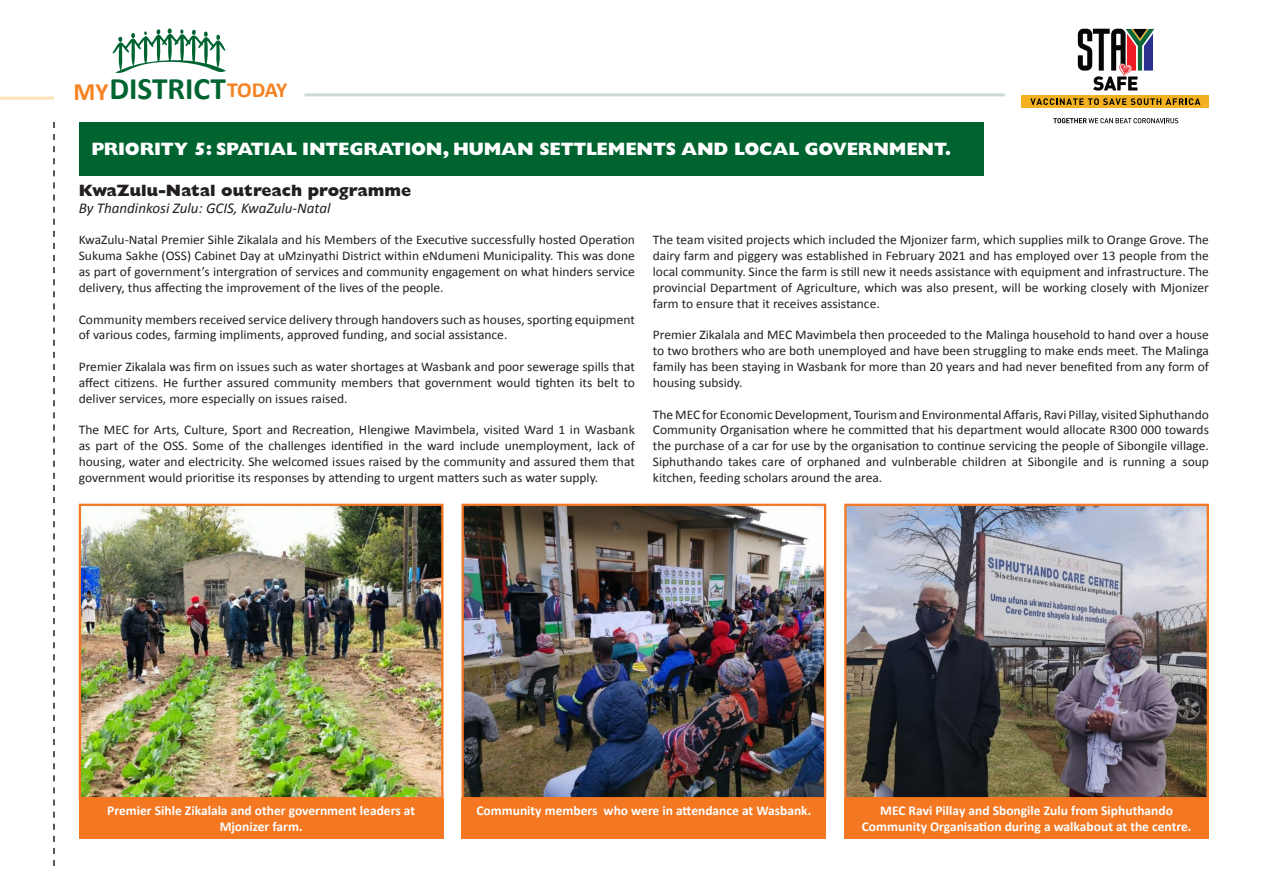
<style>
.page{position:relative;width:1263px;height:893px;background:#fff}
.page>*{position:absolute;margin:0;border:0;box-sizing:border-box;transform-origin:0 0}
.t1{font:700 31.35px "Calibri";color:#006431}
.t2{font:700 25.05px "Calibri";color:#f58220}
.t3{font:700 21.6px "Calibri";letter-spacing:-.025em;color:#f58220}
.t4{font:800 18px "Gill Sans MT Pro";letter-spacing:-.01em;color:#fff}
.t5{font:800 16.5px "Gill Sans MT Pro";color:#231f20}
.t6{font:italic 15px "Calibri";color:#231f20}
.t7{font:700 13.5px/16.2px "Calibri";color:#fff;text-align:center}
.t8{font:13.2px/15.9px "Calibri";color:#231f20;text-align:justify}
</style>
<div class="page">
<div style="left:79px;top:122px;width:904px;height:54px;background:#006431"></div>
<svg style="left:53px;top:122px;width:2px;height:744px"></svg>
<hr style="left:0;top:97px;width:54px;height:3px;background:#fee2b7">
<hr style="left:304px;top:93px;width:701px;height:3px;background:#ccdcd0">
<svg style="left:113px;top:28px;width:113px;height:45px"></svg>
<svg style="left:1078px;top:29px;width:76px;height:62px"></svg>
<div style="left:1022px;top:95px;width:187px;height:12px;background:#f3b121"></div>
<svg style="left:1030px;top:98px;width:170px;height:7px"></svg>
<svg style="left:1053px;top:118px;width:125px;height:5px"></svg>
<img style="left:82px;top:507px;width:358px;height:289px">
<div style="left:79px;top:504px;width:364px;height:295px;border:2px solid #f47721"></div>
<img style="left:464px;top:507px;width:359px;height:289px">
<div style="left:461px;top:504px;width:365px;height:295px;border:2px solid #f47721"></div>
<img style="left:847px;top:507px;width:359px;height:289px">
<div style="left:844px;top:504px;width:365px;height:295px;border:2px solid #f47721"></div>
<div style="left:461px;top:798px;width:365px;height:41px;background:#f47721"></div>
<div style="left:844px;top:798px;width:365px;height:41px;background:#f47721"></div>
<div style="left:79px;top:798px;width:364px;height:41px;background:#f47721"></div>
<p class="t2" style="left:73px;top:75px;width:36px">MY</p>
<p class="t1" style="left:109px;top:69px;width:118px">DISTRICT</p>
<p class="t3" style="left:227px;top:76px;width:62px">TODAY</p>
<p class="t4" style="left:91px;top:138px;width:861px">PRIORITY 5: SPATIAL INTEGRATION, HUMAN SETTLEMENTS AND LOCAL GOVERNMENT.</p>
<p class="t5" style="left:79px;top:181px;width:334px">KwaZulu-Natal outreach programme</p>
<p class="t6" style="left:79px;top:197px;width:253px">By Thandinkosi Zulu: GCIS, KwaZulu-Natal</p>
<p class="t8" style="left:79px;top:232px;width:558px">KwaZulu-Natal Premier Sihle Zikalala and his Members of the Executive successfully hosted Operation Sukuma Sakhe (OSS) Cabinet Day at uMzinyathi District within eNdumeni Municipality. This was done as part of government’s intergration of services and community engagement on what hinders service delivery, thus affecting the improvement of the lives of the people.</p>
<p class="t8" style="left:79px;top:311px;width:558px">Community members received service delivery through handovers such as houses, sporting equipment of various codes, farming impliments, approved funding, and social assistance.</p>
<p class="t8" style="left:79px;top:359px;width:558px">Premier Zikalala was firm on issues such as water shortages at Wasbank and poor sewerage spills that affect citizens. He further assured community members that government would tighten its belt to deliver services, more especially on issues raised.</p>
<p class="t8" style="left:79px;top:422px;width:558px">The MEC for Arts, Culture, Sport and Recreation, Hlengiwe Mavimbela, visited Ward 1 in Wasbank as part of the OSS. Some of the challenges identified in the ward include unemployment, lack of housing, water and electricity. She welcomed issues raised by the community and assured them that government would prioritise its responses by attending to urgent matters such as water supply.</p>
<p class="t8" style="left:653px;top:232px;width:558px">The team visited projects which included the Mjonizer farm, which supplies milk to Orange Grove. The dairy farm and piggery was established in February 2021 and has employed over 13 people from the local community. Since the farm is still new it needs assistance with equipment and infrastructure. The provincial Department of Agriculture, which was also present, will be working closely with Mjonizer farm to ensure that it receives assistance.</p>
<p class="t8" style="left:653px;top:327px;width:558px">Premier Zikalala and MEC Mavimbela then proceeded to the Malinga household to hand over a house to two brothers who are both unemployed and have been struggling to make ends meet. The Malinga family has been staying in Wasbank for more than 20 years and had never benefited from any form of housing subsidy.</p>
<p class="t8" style="left:653px;top:406px;width:558px">The MEC for Economic Development, Tourism and Environmental Affaris, Ravi Pillay, visited Siphuthando Community Organisation where he committed that his department would allocate R300 000 towards the purchase of a car for use by the organisation to continue servicing the people of Sibongile village.<br>Siphuthando takes care of orphaned and vulnberable children at Sibongile and is running a soup kitchen, feeding scholars around the area.</p>
<p class="t7" style="left:107px;top:802px;width:309px">Premier Sihle Zikalala and other government leaders at<br>Mjonizer farm.</p>
<p class="t7" style="left:476px;top:802px;width:336px">Community members who were in attendance at Wasbank.</p>
<p class="t7" style="left:862px;top:802px;width:331px">MEC Ravi Pillay and Sbongile Zulu from Siphuthando<br>Community Organisation during a walkabout at the centre.</p>
</div>
